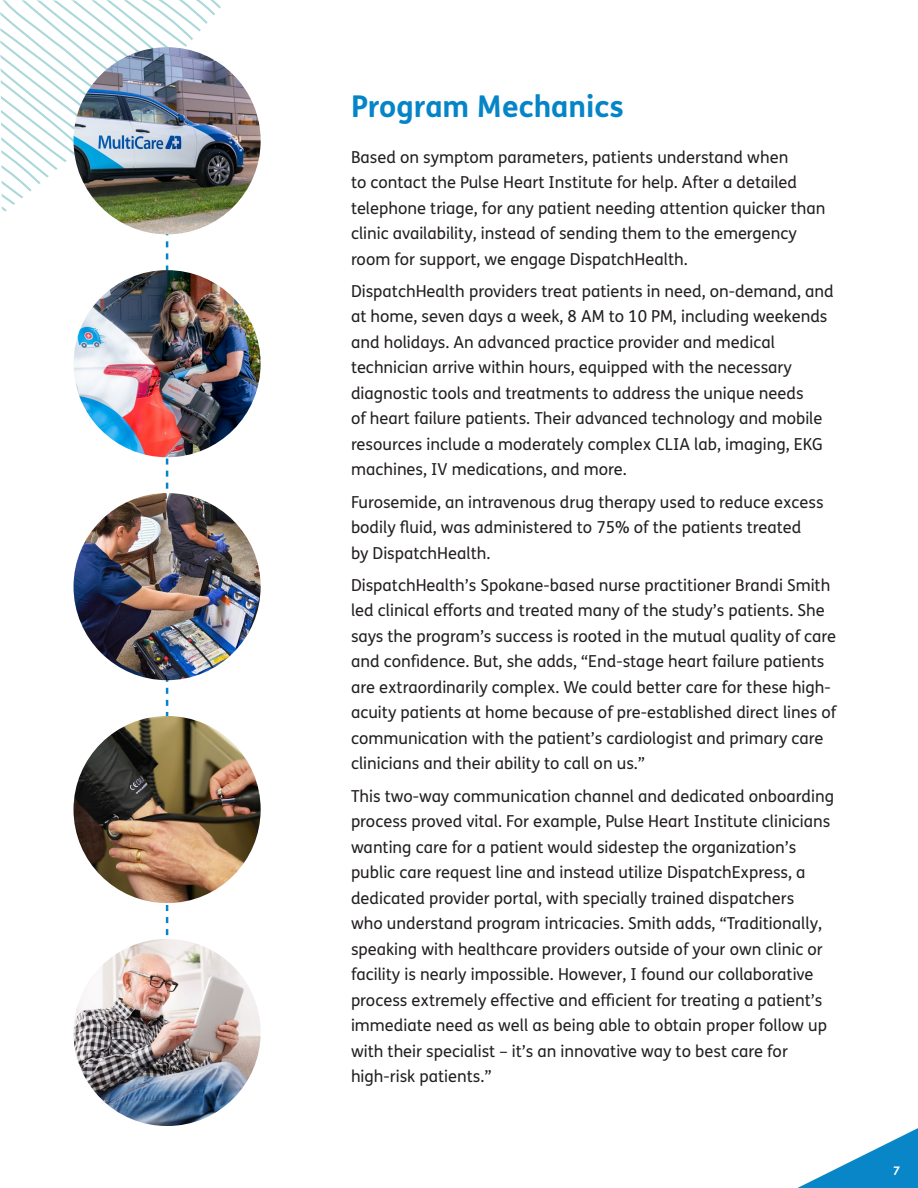
<style>
.page{position:relative;width:918px;height:1188px;background:#fff}
.page>*{position:absolute;margin:0;border:0;box-sizing:border-box;transform-origin:0 0}
.t1{font:700 30px "FS Me";color:#0585c8}
.t2{font:16.5px/25.5px "FS Me";color:#231f20}
.t3{font:800 11.25px "Futura Std";color:#fff}
</style>
<div class="page">
<svg style="left:797px;top:1128px;width:121px;height:60px"></svg>
<svg style="left:0;top:0;width:227px;height:1016px"></svg>
<img style="left:74px;top:270px;width:187px;height:187px;border-radius:94px">
<img style="left:74px;top:47px;width:187px;height:187px;border-radius:94px">
<img style="left:74px;top:493px;width:187px;height:187px;border-radius:94px">
<img style="left:74px;top:716px;width:187px;height:187px;border-radius:94px">
<img style="left:74px;top:939px;width:187px;height:187px;border-radius:94px">
<h1 class="t1" style="left:351px;top:83px;width:274px">Program Mechanics</h1>
<p class="t2" style="left:351px;top:144px;width:476px">Based on symptom parameters, patients understand when<br>to contact the Pulse Heart Institute for help. After a detailed telephone triage, for any patient needing attention quicker than clinic availability, instead of sending them to the emergency room for support, we engage DispatchHealth.</p>
<p class="t2" style="left:351px;top:278px;width:484px">DispatchHealth providers treat patients in need, on-demand, and at home, seven days a week, 8 AM to 10 PM, including weekends and holidays. An advanced practice provider and medical technician arrive within hours, equipped with the necessary diagnostic tools and treatments to address the unique needs<br>of heart failure patients. Their advanced technology and mobile resources include a moderately complex CLIA lab, imaging, EKG machines, IV medications, and more.</p>
<p class="t2" style="left:351px;top:489px;width:474px">Furosemide, an intravenous drug therapy used to reduce excess bodily fluid, was administered to 75% of the patients treated<br>by DispatchHealth.</p>
<p class="t2" style="left:351px;top:572px;width:487px">DispatchHealth’s Spokane-based nurse practitioner Brandi Smith led clinical efforts and treated many of the study’s patients. She says the program’s success is rooted in the mutual quality of care and confidence. But, she adds, “End-stage heart failure patients are extraordinarily complex. We could better care for these high&shy;acuity patients at home because of pre-established direct lines of communication with the patient’s cardiologist and primary care clinicians and their ability to call on us.”</p>
<p class="t2" style="left:351px;top:783px;width:485px">This two-way communication channel and dedicated onboarding process proved vital. For example, Pulse Heart Institute clinicians wanting care for a patient would sidestep the organization’s public care request line and instead utilize DispatchExpress, a dedicated provider portal, with specially trained dispatchers<br>who understand program intricacies. Smith adds, “Traditionally, speaking with healthcare providers outside of your own clinic or facility is nearly impossible. However, I found our collaborative process extremely effective and efficient for treating a patient’s immediate need as well as being able to obtain proper follow up with their specialist – it’s an innovative way to best care for high-risk patients.”</p>
<p class="t3" style="left:893px;top:1164px;width:8px">7</p>
</div>
